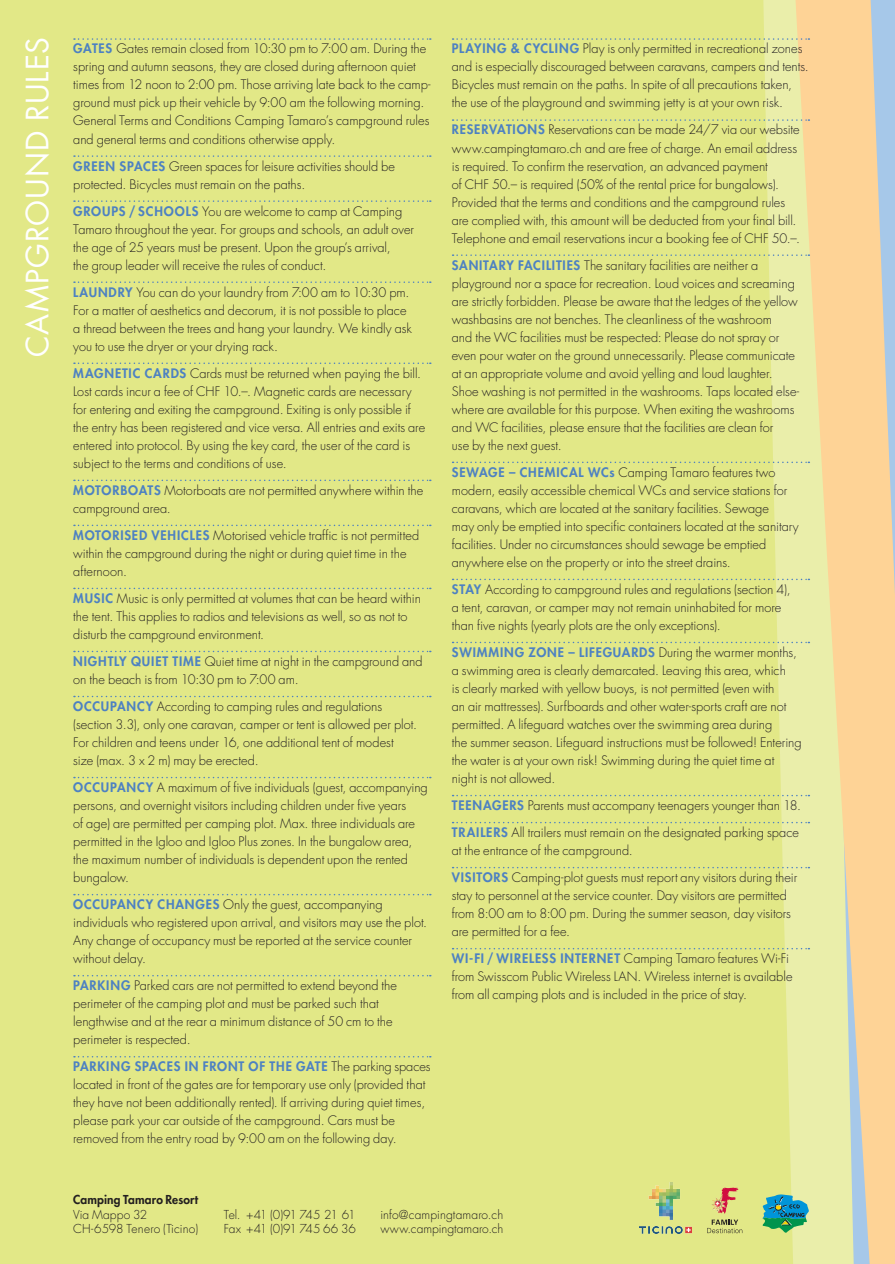
<style>
.page{position:relative;width:895px;height:1264px;background:#fff}
.page>*{position:absolute;margin:0;border:0;box-sizing:border-box;transform-origin:0 0}
.t1{font:30px "Futura LT";letter-spacing:.035em;color:#fff}
.t2{font:300 12.75px/18px "Futura LT";color:#231f20}
.t3{font:300 12px/14.4px "Futura LT";color:#231f20}
.t4{font:300 12px/14.4px "Futura LT";letter-spacing:-.07em;color:#231f20}
.t5{font:800 12px "Futura LT";letter-spacing:.01em;color:#231f20}
.s1{font-weight:800;color:#4d81c2}
</style>
<div class="page">
<div style="left:0;top:0;width:895px;height:1263px;background:#e2e887"></div>
<svg style="left:535px;top:0;width:360px;height:1263px"></svg>
<svg style="left:74px;top:38px;width:357px;height:2px"></svg>
<svg style="left:74px;top:155px;width:357px;height:2px"></svg>
<svg style="left:74px;top:200px;width:357px;height:2px"></svg>
<svg style="left:74px;top:281px;width:357px;height:2px"></svg>
<svg style="left:74px;top:362px;width:357px;height:2px"></svg>
<svg style="left:74px;top:479px;width:357px;height:2px"></svg>
<svg style="left:74px;top:524px;width:357px;height:2px"></svg>
<svg style="left:74px;top:587px;width:357px;height:2px"></svg>
<svg style="left:74px;top:650px;width:357px;height:2px"></svg>
<svg style="left:74px;top:695px;width:357px;height:2px"></svg>
<svg style="left:74px;top:776px;width:357px;height:2px"></svg>
<svg style="left:74px;top:893px;width:357px;height:2px"></svg>
<svg style="left:74px;top:975px;width:357px;height:1px"></svg>
<svg style="left:74px;top:1056px;width:357px;height:1px"></svg>
<svg style="left:452px;top:38px;width:357px;height:2px"></svg>
<svg style="left:452px;top:119px;width:357px;height:2px"></svg>
<svg style="left:452px;top:254px;width:357px;height:2px"></svg>
<svg style="left:452px;top:461px;width:357px;height:2px"></svg>
<svg style="left:452px;top:578px;width:357px;height:2px"></svg>
<svg style="left:452px;top:641px;width:357px;height:2px"></svg>
<svg style="left:452px;top:794px;width:357px;height:2px"></svg>
<svg style="left:452px;top:821px;width:357px;height:2px"></svg>
<svg style="left:452px;top:866px;width:357px;height:2px"></svg>
<svg style="left:452px;top:947px;width:357px;height:2px"></svg>
<svg style="left:718px;top:1187px;width:20px;height:26px"></svg>
<img style="left:711px;top:1196px;width:14px;height:15px">
<svg style="left:707px;top:1219px;width:35px;height:13px"></svg>
<svg style="left:762px;top:1194px;width:47px;height:38px"></svg>
<img style="left:640px;top:1181px;width:51px;height:51px">
<h1 class="t1" style="left:18px;top:357px;width:321px;rotate:-90deg">CAMPGROUND RULES</h1>
<p class="t2" style="left:73px;top:40px;width:359px"><span class="s1">GATES</span> Gates remain closed from 10:30 pm to 7:00 am. During the spring and autumn seasons, they are closed during afternoon quiet times from 12 noon to 2:00 pm. Those arriving late back to the camp&shy;ground must pick up their vehicle by 9:00 am the following morning.<br>General Terms and Conditions Camping Tamaro’s campground rules and general terms and conditions otherwise apply.</p>
<p class="t2" style="left:73px;top:157px;width:323px"><span class="s1">GREEN SPACES</span> Green spaces for leisure activities should be protected. Bicycles must remain on the paths.</p>
<p class="t2" style="left:73px;top:202px;width:342px"><span class="s1">GROUPS / SCHOOLS</span> You are welcome to camp at Camping Tamaro throughout the year. For groups and schools, an adult over the age of 25 years must be present. Upon the group’s arrival,<br>the group leader will receive the rules of conduct.</p>
<p class="t2" style="left:73px;top:283px;width:340px"><span class="s1">LAUNDRY</span> You can do your laundry from 7:00 am to 10:30 pm.<br>For a matter of aesthetics and decorum, it is not possible to place a thread between the trees and hang your laundry. We kindly ask you to use the dryer or your drying rack.</p>
<p class="t2" style="left:73px;top:364px;width:353px"><span class="s1">MAGNETIC CARDS</span> Cards must be returned when paying the bill.<br>Lost cards incur a fee of CHF 10.–. Magnetic cards are necessary for entering and exiting the campground. Exiting is only possible if the entry has been registered and vice versa. All entries and exits are entered into protocol. By using the key card, the user of the card is subject to the terms and conditions of use.</p>
<p class="t2" style="left:73px;top:481px;width:352px"><span class="s1">MOTORBOATS</span> Motorboats are not permitted anywhere within the campground area.</p>
<p class="t2" style="left:73px;top:526px;width:347px"><span class="s1">MOTORISED VEHICLES</span> Motorised vehicle traffic is not permitted within the campground during the night or during quiet time in the afternoon.</p>
<p class="t2" style="left:73px;top:589px;width:349px"><span class="s1">MUSIC</span> Music is only permitted at volumes that can be heard within the tent. This applies to radios and televisions as well, so as not to disturb the campground environment.</p>
<p class="t2" style="left:73px;top:652px;width:351px"><span class="s1">NIGHTLY QUIET TIME</span> Quiet time at night in the campground and on the beach is from 10:30 pm to 7:00 am.</p>
<p class="t2" style="left:73px;top:697px;width:345px"><span class="s1">OCCUPANCY</span> According to camping rules and regulations (section 3.3), only one caravan, camper or tent is allowed per plot.<br>For children and teens under 16, one additional tent of modest size (max. 3 x 2 m) may be erected.</p>
<p class="t2" style="left:73px;top:778px;width:356px"><span class="s1">OCCUPANCY</span> A maximum of five individuals (guest, accompanying persons, and overnight visitors including children under five years<br>of age) are permitted per camping plot. Max. three individuals are permitted in the Igloo and Igloo Plus zones. In the bungalow area, the maximum number of individuals is dependent upon the rented bungalow.</p>
<p class="t2" style="left:73px;top:895px;width:355px"><span class="s1">OCCUPANCY CHANGES</span> Only the guest, accompanying individuals who registered upon arrival, and visitors may use the plot.<br>Any change of occupancy must be reported at the service counter without delay.</p>
<p class="t2" style="left:73px;top:976px;width:325px"><span class="s1">PARKING</span> Parked cars are not permitted to extend beyond the perimeter of the camping plot and must be parked such that lengthwise and at the rear a minimum distance of 50 cm to the perimeter is respected.</p>
<p class="t2" style="left:73px;top:1057px;width:359px"><span class="s1">PARKING SPACES IN FRONT OF THE GATE</span> The parking spaces located in front of the gates are for temporary use only (provided that they have not been additionally rented). If arriving during quiet times, please park your car outside of the campground. Cars must be removed from the entry road by 9:00 am on the following day.</p>
<p class="t2" style="left:452px;top:40px;width:358px"><span class="s1">PLAYING &amp; CYCLING</span> Play is only permitted in recreational zones and is especially discouraged between caravans, campers and tents.<br>Bicycles must remain on the paths. In spite of all precautions taken, the use of the playground and swimming jetty is at your own risk.</p>
<p class="t2" style="left:452px;top:121px;width:350px"><span class="s1">RESERVATIONS</span> Reservations can be made 24/7 via our website www.campingtamaro.ch and are free of charge. An email address is required. To confirm the reservation, an advanced payment<br>of CHF 50.– is required (50% of the rental price for bungalows).<br>Provided that the terms and conditions and the campground rules are complied with, this amount will be deducted from your final bill.<br>Telephone and email reservations incur a booking fee of CHF 50.–.</p>
<p class="t2" style="left:452px;top:256px;width:349px"><span class="s1">SANITARY FACILITIES</span> The sanitary facilities are neither a playground nor a space for recreation. Loud voices and screaming are strictly forbidden. Please be aware that the ledges of the yellow washbasins are not benches. The cleanliness of the washroom<br>and the WC facilities must be respected: Please do not spray or even pour water on the ground unnecessarily. Please communicate at an appropriate volume and avoid yelling and loud laughter.<br>Shoe washing is not permitted in the washrooms. Taps located else&shy;where are available for this purpose. When exiting the washrooms and WC facilities, please ensure that the facilities are clean for<br>use by the next guest.</p>
<p class="t2" style="left:452px;top:463px;width:348px"><span class="s1">SEWAGE – CHEMICAL WCs</span> Camping Tamaro features two modern, easily accessible chemical WCs and service stations for caravans, which are located at the sanitary facilities. Sewage<br>may only be emptied into specific containers located at the sanitary facilities. Under no circumstances should sewage be emptied anywhere else on the property or into the street drains.</p>
<p class="t2" style="left:452px;top:580px;width:340px"><span class="s1">STAY</span> According to campground rules and regulations (section 4), a tent, caravan, or camper may not remain uninhabited for more than five nights (yearly plots are the only exceptions).</p>
<p class="t2" style="left:452px;top:643px;width:351px"><span class="s1">SWIMMING ZONE – LIFEGUARDS</span> During the warmer months, a swimming area is clearly demarcated. Leaving this area, which<br>is clearly marked with yellow buoys, is not permitted (even with<br>an air mattresses). Surfboards and other water-sports craft are not permitted. A lifeguard watches over the swimming area during<br>the summer season. Lifeguard instructions must be followed! Entering the water is at your own risk! Swimming during the quiet time at night is not allowed.</p>
<p class="t2" style="left:452px;top:792px;width:351px;line-height:27px"><span class="s1">TEENAGERS</span> Parents must accompany teenagers younger than 18.<br><span class="s1">TRAILERS</span> All trailers must remain on the designated parking space</p>
<p class="t2" style="left:452px;top:837px;width:347px;line-height:27px">at the entrance of the campground.<br><span class="s1">VISITORS</span> Camping-plot guests must report any visitors during their</p>
<p class="t2" style="left:452px;top:886px;width:341px">stay to personnel at the service counter. Day visitors are permitted from 8:00 am to 8:00 pm. During the summer season, day visitors are permitted for a fee.</p>
<p class="t2" style="left:452px;top:949px;width:342px"><span class="s1">WI-FI / WIRELESS INTERNET</span> Camping Tamaro features Wi-Fi from Swisscom Public Wireless LAN. Wireless internet is available from all camping plots and is included in the price of stay.</p>
<p class="t5" style="left:73px;top:1191px;width:126px">Camping Tamaro Resort</p>
<p class="t3" style="left:73px;top:1207px;width:127px">Via Mappo 32<br>CH-6598 Tenero (Ticino)</p>
<p class="t4" style="left:224px;top:1207px;width:133px">Tel. +41 (0)91 745 21 61<br>Fax +41 (0)91 745 66 36</p>
<p class="t3" style="left:380px;top:1207px;width:124px">info@campingtamaro.ch www.campingtamaro.ch</p>
</div>
